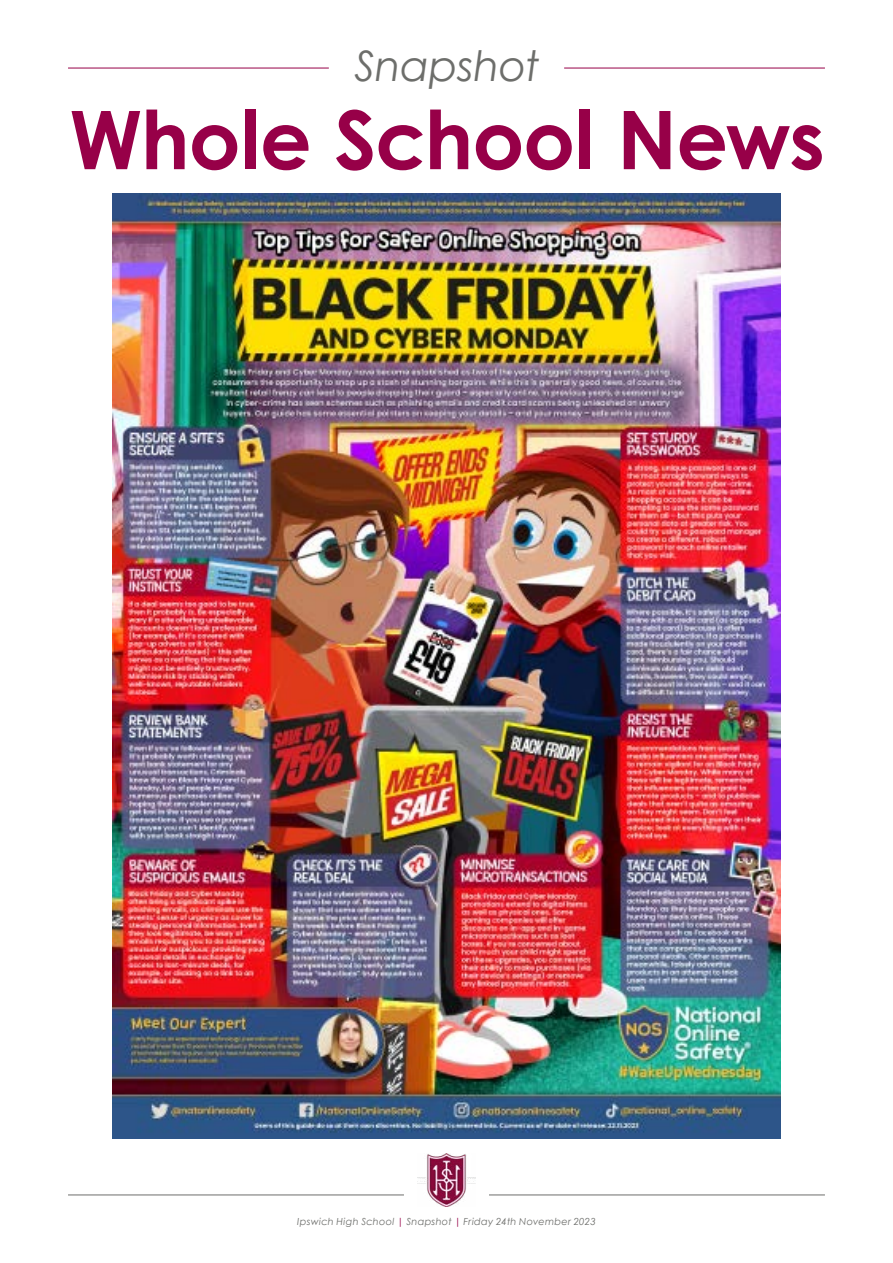
<style>
.page{position:relative;width:893px;height:1263px;background:#fff}
.page>*{position:absolute;margin:0;border:0;box-sizing:border-box;transform-origin:0 0}
.t1{font:700 81px "Century Gothic";letter-spacing:-.01em;color:#970048}
.t2{font:italic 42px "Century Gothic";letter-spacing:-.005em;color:#6d6e6b}
.t3{font:italic 9.75px "Century Gothic";letter-spacing:.025em;color:#6d6e6b}
.s1{color:#970048}
</style>
<div class="page">
<hr style="left:68px;top:1194px;width:336px;height:1px;background:#6d6e6b">
<hr style="left:489px;top:1194px;width:336px;height:1px;background:#6d6e6b">
<img style="left:417px;top:1154px;width:58px;height:52px">
<hr style="left:564px;top:68px;width:261px;height:1px;background:#970048">
<hr style="left:68px;top:68px;width:261px;height:1px;background:#970048">
<img style="left:112px;top:193px;width:669px;height:945px">
<h2 class="t2" style="left:354px;top:36px;width:187px">Snapshot</h2>
<h1 class="t1" style="left:69px;top:78px;width:757px">Whole School News</h1>
<p class="t3" style="left:297px;top:1214px;width:300px">Ipswich High School <span class="s1">|</span> Snapshot <span class="s1">|</span> Friday 24th November 2023</p>
</div>
